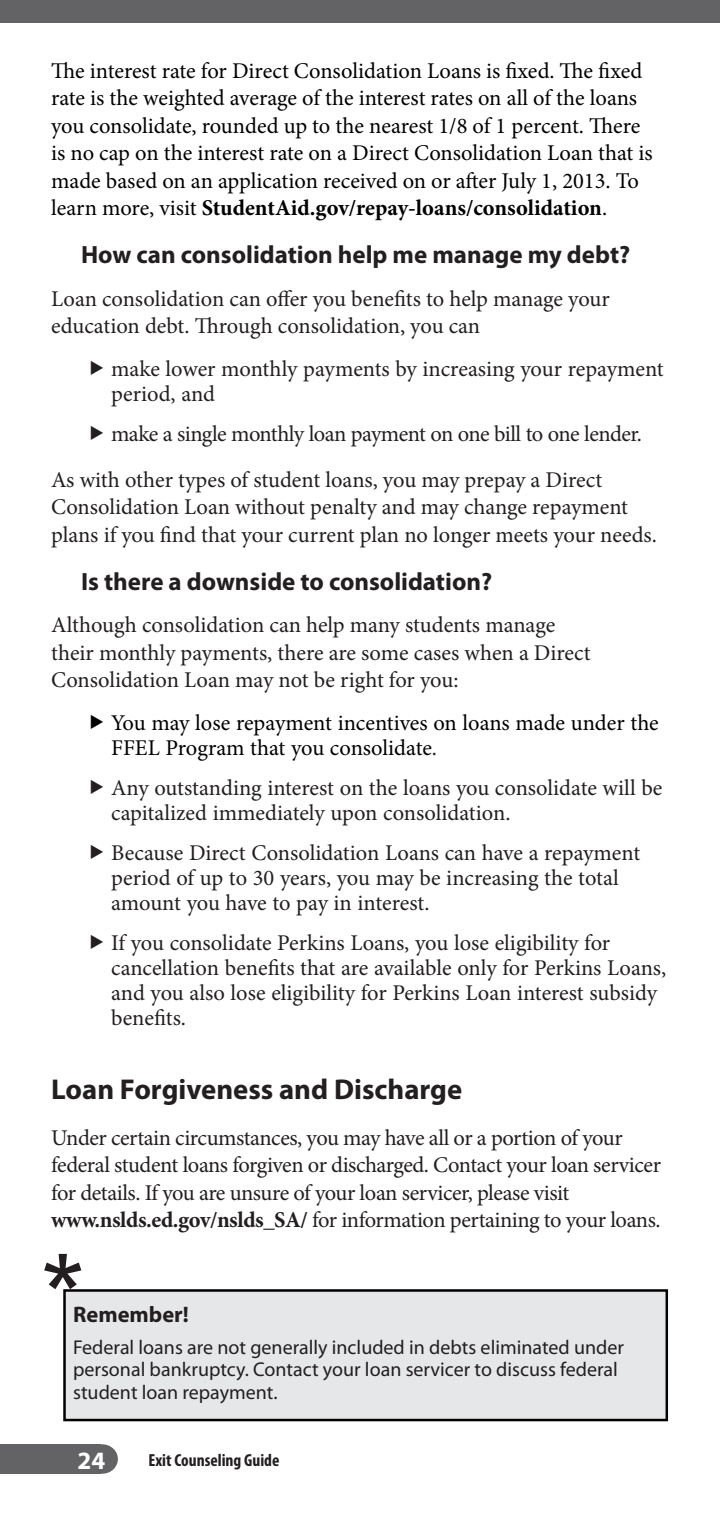
<style>
.page{position:relative;width:720px;height:1530px;background:#fff}
.page>*{position:absolute;margin:0;border:0;box-sizing:border-box;transform-origin:0 0}
.New_Heading_1{font:700 28.75px "Myriad Pro";color:#231f20}
.New_Heading_2{font:700 25px "Myriad Pro";color:#231f20}
.t1{font:700 25px "Myriad Pro";color:#fff}
.Body_Text__ID{font:22.5px/27.5px "Minion Pro";letter-spacing:-.01em;color:#231f20}
.Body_Text__ID-2{font:22.5px/27.5px "Minion Pro";letter-spacing:-.005em;color:#000}
.Body_Text__ID-3{font:22.5px "Minion Pro";letter-spacing:-.03em;color:#231f20}
.Insert_Boxed_Head__I{font:700 22.5px "Myriad Pro";color:#231f20}
.Insert_Boxed_Text__I{font:20px/22.5px "Myriad Pro";color:#231f20}
.t2{font:700 condensed 17.5px "Myriad Pro";color:#231f20}
.s1{font-weight:700}
.s2{color:#231f20}
</style>
<div class="page">
<div style="left:0;top:1444px;width:101px;height:30px;background:#636366"></div>
<div style="left:87px;top:1444px;width:31px;height:30px;background:#636366;border-radius:50%"></div>
<div style="left:0;top:0;width:720px;height:22px;background:#636366"></div>
<div style="left:63px;top:1289px;width:605px;height:132px;background:#e6e7e9;border:2px solid #000"></div>
<svg style="left:44px;top:1254px;width:37px;height:35px"></svg>
<p class="Body_Text__ID-2" style="left:51px;top:57px;width:603px">The interest rate for Direct Consolidation Loans is fixed. The fixed rate is the weighted average of the interest rates on all of the loans you consolidate, rounded up to the nearest 1/8 of 1 percent. There is no cap on the interest rate on a Direct Consolidation Loan that is made based on an application received on or after July 1, 2013. To learn more, visit <span class="s1">StudentAid.gov/repay-loans/consolidation</span>.</p>
<p class="New_Heading_2" style="left:81px;top:238px;width:551px">How can consolidation help me manage my debt?</p>
<p class="Body_Text__ID" style="left:51px;top:285px;width:560px">Loan consolidation can offer you benefits to help manage your education debt. Through consolidation, you can</p>
<p class="Body_Text__ID" style="left:111px;top:357px;width:554px;line-height:25px">make lower monthly payments by increasing your repayment period, and</p>
<p class="Body_Text__ID-3" style="left:111px;top:419px;width:532px">make a single monthly loan payment on one bill to one lender.</p>
<p class="Body_Text__ID" style="left:51px;top:466px;width:607px">As with other types of student loans, you may prepay a Direct<br>Consolidation Loan without penalty and may change repayment plans if you find that your current plan no longer meets your needs.</p>
<p class="New_Heading_2" style="left:81px;top:565px;width:413px">Is there a downside to consolidation?</p>
<p class="Body_Text__ID" style="left:51px;top:611px;width:541px">Although consolidation can help many students manage their monthly payments, there are some cases when a Direct<br>Consolidation Loan may not be right for you:</p>
<p class="Body_Text__ID-2" style="left:111px;top:711px;width:549px;line-height:25px">You may lose repayment incentives on loans made under the<br>FFEL Program that you consolidate<span class="s2">.</span></p>
<p class="Body_Text__ID" style="left:111px;top:776px;width:553px;line-height:25px">Any outstanding interest on the loans you consolidate will be capitalized immediately upon consolidation.</p>
<p class="Body_Text__ID" style="left:111px;top:841px;width:531px;line-height:25px">Because Direct Consolidation Loans can have a repayment period of up to 30 years, you may be increasing the total amount you have to pay in interest.</p>
<p class="Body_Text__ID" style="left:111px;top:931px;width:557px;line-height:25px">If you consolidate Perkins Loans, you lose eligibility for cancellation benefits that are available only for Perkins Loans, and you also lose eligibility for Perkins Loan interest subsidy benefits.</p>
<p class="New_Heading_1" style="left:51px;top:1071px;width:413px">Loan Forgiveness and Discharge</p>
<p class="Body_Text__ID" style="left:51px;top:1124px;width:611px">Under certain circumstances, you may have all or a portion of your federal student loans forgiven or discharged. Contact your loan servicer for details. If you are unsure of your loan servicer, please visit <span class="s1">www.nslds.ed.gov/nslds_SA/</span> for information pertaining to your loans.</p>
<p class="Insert_Boxed_Head__I" style="left:73px;top:1300px;width:117px">Remember!</p>
<p class="Insert_Boxed_Text__I" style="left:73px;top:1335px;width:552px">Federal loans are not generally included in debts eliminated under personal bankruptcy. Contact your loan servicer to discuss federal student loan repayment.</p>
<p class="t1" style="left:78px;top:1444px;width:29px">24</p>
<p class="t2" style="left:148px;top:1449px;width:132px">Exit Counseling Guide</p>
</div>
